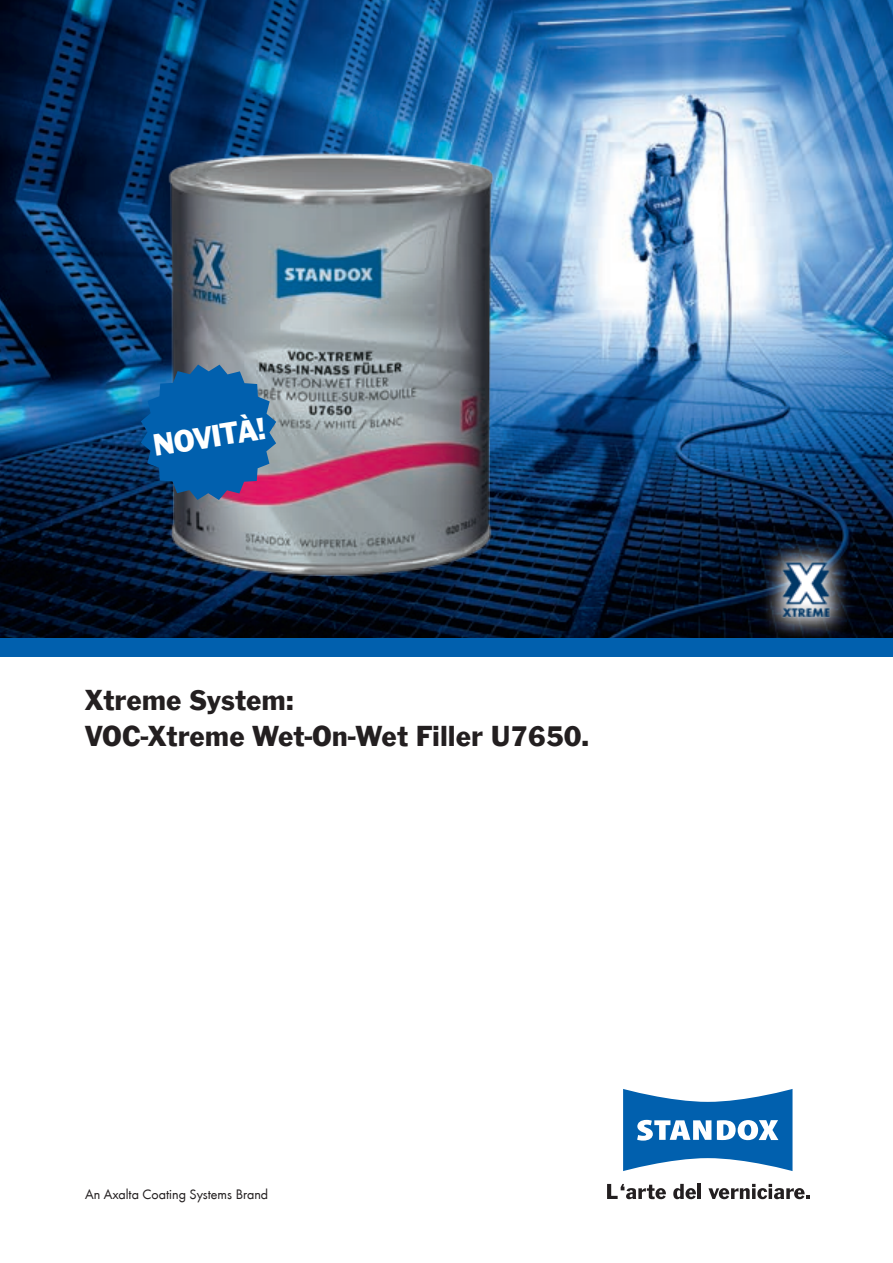
<style>
.page{position:relative;width:893px;height:1263px;background:#fff}
.page>*{position:absolute;margin:0;border:0;box-sizing:border-box;transform-origin:0 0}
.t1{font:32.1px "Standox Franklin Gothic";color:#fff}
.t2{font:30px/36px "Standox Franklin Gothic";color:#231f20}
.t3{font:14.25px "Standox Futura";color:#231f20}
</style>
<div class="page">
<img style="left:0;top:0;width:893px;height:639px">
<div style="left:0;top:639px;width:893px;height:18px;background:#0160ae"></div>
<img style="left:150px;top:148px;width:374px;height:432px">
<svg style="left:760px;top:539px;width:93px;height:100px;background:#172030"></svg>
<img style="left:777px;top:557px;width:58px;height:64px">
<svg style="left:607px;top:1184px;width:59px;height:15px"></svg>
<svg style="left:673px;top:1184px;width:23px;height:15px"></svg>
<hr style="left:698px;top:1184px;width:3px;height:15px;background:#231f20">
<svg style="left:708px;top:1184px;width:102px;height:15px"></svg>
<svg style="left:623px;top:1089px;width:169px;height:82px"></svg>
<svg style="left:141px;top:365px;width:135px;height:135px;background:#1d5ea0"></svg>
<p class="t1" style="left:150px;top:427px;width:115px;rotate:-9deg">NOVITÀ!</p>
<p class="t2" style="left:85px;top:683px;width:506px">Xtreme System:<br>VOC-Xtreme Wet-On-Wet Filler U7650.</p>
<p class="t3" style="left:85px;top:1185px;width:185px">An Axalta Coating Systems Brand</p>
</div>
